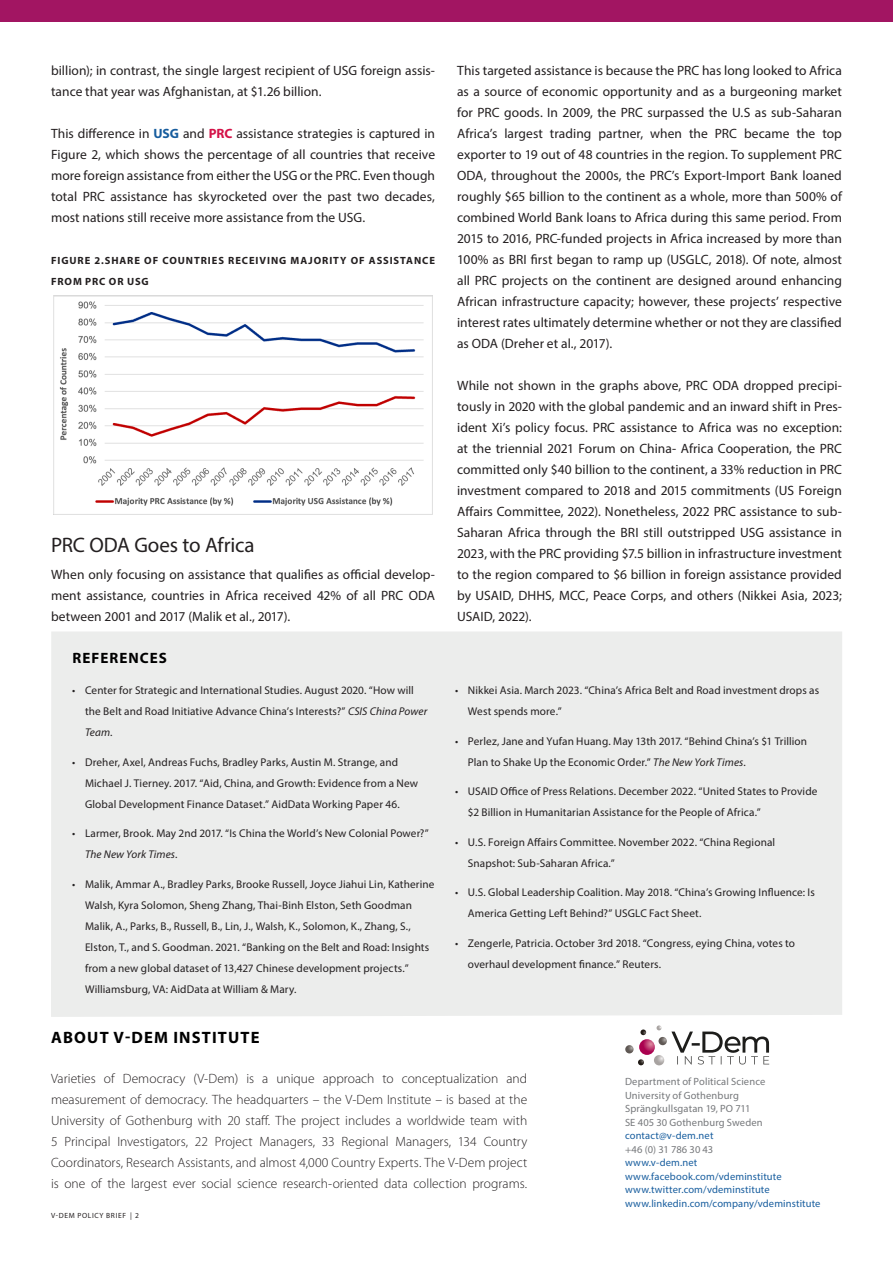
<style>
.page{position:relative;width:893px;height:1263px;background:#fff}
.page>*{position:absolute;margin:0;border:0;box-sizing:border-box;transform-origin:0 0}
.VD_bodytext{font:21px "Myriad Pro";letter-spacing:-.01em;color:#231f20}
.VD_headline_box{font:700 16.5px "Myriad Pro";letter-spacing:.07em;color:#000}
.VD_headline_box-2{font:700 15px "Myriad Pro";letter-spacing:.07em;color:#000}
.VD_bodytext-2{font:13.5px/21px "Myriad Pro";color:#231f20;text-align:justify}
.t1{font:300 13.5px/21px "Myriad Pro";color:#231f20;text-align:justify}
.t2{font:11.25px/21px "Myriad Pro";letter-spacing:.01em;color:#231f20}
.t3{font:10.5px "Myriad Pro";letter-spacing:.015em;color:#175d9e}
.t4{font:10.5px "Myriad Pro";letter-spacing:.01em;color:#76787b}
.VD_bodytext-3{font:700 10.5px/21px "Myriad Pro";letter-spacing:.085em;color:#231f20}
.t5{font:7.5px "Myriad Pro";letter-spacing:.09em;color:#231f20}
.s1{font-weight:700;color:#175d9e}
.s2{font-weight:700;color:#d41248}
.s3{font-style:italic}
</style>
<div class="page">
<div style="left:0;top:0;width:893px;height:21px;background:#a21562"></div>
<div style="left:51px;top:632px;width:791px;height:385px;background:#ecedec"></div>
<img style="left:54px;top:295px;width:379px;height:219px">
<svg style="left:625px;top:1025px;width:144px;height:40px"></svg>
<p class="VD_bodytext-2" style="left:51px;top:60px;width:386px">billion); in contrast, the single largest recipient of USG foreign assis&shy;tance that year was Afghanistan, at $1.26 billion.</p>
<p class="VD_bodytext-2" style="left:51px;top:123px;width:386px">This difference in <span class="s1">USG</span> and <span class="s2">PRC</span> assistance strategies is captured in Figure 2, which shows the percentage of all countries that receive more foreign assistance from either the USG or the PRC. Even though total PRC assistance has skyrocketed over the past two decades, most nations still receive more assistance from the USG.</p>
<p class="VD_bodytext-3" style="left:51px;top:250px;width:385px">FIGURE 2.SHARE OF COUNTRIES RECEIVING MAJORITY OF ASSISTANCE<br>FROM PRC OR USG</p>
<p class="VD_bodytext" style="left:51px;top:532px;width:205px">PRC ODA Goes to Africa</p>
<p class="VD_bodytext-2" style="left:51px;top:564px;width:386px">When only focusing on assistance that qualifies as official develop&shy;ment assistance, countries in Africa received 42% of all PRC ODA between 2001 and 2017 (Malik et al., 2017).</p>
<p class="VD_headline_box-2" style="left:72px;top:648px;width:96px">REFERENCES</p>
<p class="t2" style="left:85px;top:680px;width:344px;text-indent:-13px">• Center for Strategic and International Studies. August 2020. “How will the Belt and Road Initiative Advance China’s Interests?” <span class="s3">CSIS China Power<br>Team</span>.</p>
<p class="t2" style="left:85px;top:751px;width:335px;text-indent:-13px">• Dreher, Axel, Andreas Fuchs, Bradley Parks, Austin M. Strange, and<br>Michael J. Tierney. 2017. “Aid, China, and Growth: Evidence from a New<br>Global Development Finance Dataset.” AidData Working Paper 46.</p>
<p class="t2" style="left:85px;top:823px;width:345px;text-indent:-13px">• Larmer, Brook. May 2nd 2017. “Is China the World’s New Colonial Power?”<br><span class="s3">The New York Times</span>.</p>
<p class="t2" style="left:85px;top:873px;width:351px;text-indent:-13px">• Malik, Ammar A., Bradley Parks, Brooke Russell, Joyce Jiahui Lin, Katherine Walsh, Kyra Solomon, Sheng Zhang, Thai-Binh Elston, Seth Goodman Malik, A., Parks, B., Russell, B., Lin, J., Walsh, K., Solomon, K., Zhang, S., Elston, T., and S. Goodman. 2021. “Banking on the Belt and Road: Insights from a new global dataset of 13,427 Chinese development projects.” Williamsburg, VA: AidData at William &amp; Mary.</p>
<p class="VD_bodytext-2" style="left:457px;top:60px;width:386px">This targeted assistance is because the PRC has long looked to Africa as a source of economic opportunity and as a burgeoning market for PRC goods. In 2009, the PRC surpassed the U.S as sub-Saharan Africa’s largest trading partner, when the PRC became the top exporter to 19 out of 48 countries in the region. To supplement PRC ODA, throughout the 2000s, the PRC’s Export-Import Bank loaned roughly $65 billion to the continent as a whole, more than 500% of combined World Bank loans to Africa during this same period. From 2015 to 2016, PRC-funded projects in Africa increased by more than 100% as BRI first began to ramp up (USGLC, 2018). Of note, almost all PRC projects on the continent are designed around enhancing African infrastructure capacity; however, these projects’ respective interest rates ultimately determine whether or not they are classified as ODA (Dreher et al., 2017).</p>
<p class="VD_bodytext-2" style="left:457px;top:375px;width:386px">While not shown in the graphs above, PRC ODA dropped precipi&shy;tously in 2020 with the global pandemic and an inward shift in Pres&shy;ident Xi’s policy focus. PRC assistance to Africa was no exception: at the triennial 2021 Forum on China- Africa Cooperation, the PRC committed only $40 billion to the continent, a 33% reduction in PRC investment compared to 2018 and 2015 commitments (US Foreign Affairs Committee, 2022). Nonetheless, 2022 PRC assistance to sub-Saharan Africa through the BRI still outstripped USG assistance in 2023, with the PRC providing $7.5 billion in infrastructure investment to the region compared to $6 billion in foreign assistance provided by USAID, DHHS, MCC, Peace Corps, and others (Nikkei Asia, 2023; USAID, 2022).</p>
<p class="t2" style="left:468px;top:680px;width:353px;text-indent:-13px">• Nikkei Asia. March 2023. “China’s Africa Belt and Road investment drops as<br>West spends more.”</p>
<p class="t2" style="left:468px;top:730px;width:341px;text-indent:-13px">• Perlez, Jane and Yufan Huang. May 13th 2017. “Behind China’s $1 Trillion<br>Plan to Shake Up the Economic Order.” <span class="s3">The New York Times</span>.</p>
<p class="t2" style="left:468px;top:781px;width:351px;text-indent:-13px">• USAID Office of Press Relations. December 2022. “United States to Provide $2 Billion in Humanitarian Assistance for the People of Africa.”</p>
<p class="t2" style="left:468px;top:831px;width:309px;text-indent:-13px">• U.S. Foreign Affairs Committee. November 2022. “China Regional<br>Snapshot: Sub-Saharan Africa.”</p>
<p class="t2" style="left:468px;top:882px;width:348px;text-indent:-13px">• U.S. Global Leadership Coalition. May 2018. “China’s Growing Influence: Is<br>America Getting Left Behind?” USGLC Fact Sheet.</p>
<p class="t2" style="left:468px;top:932px;width:329px;text-indent:-13px">• Zengerle, Patricia. October 3rd 2018. “Congress, eying China, votes to overhaul development finance.” Reuters.</p>
<p class="VD_headline_box" style="left:51px;top:1027px;width:210px">ABOUT V-DEM INSTITUTE</p>
<p class="t1" style="left:51px;top:1068px;width:478px">Varieties of Democracy (V-Dem) is a unique approach to conceptualization and measurement of democracy. The headquarters – the V-Dem Institute – is based at the University of Gothenburg with 20 staff. The project includes a worldwide team with 5 Principal Investigators, 22 Project Managers, 33 Regional Managers, 134 Country Coordinators, Research Assistants, and almost 4,000 Country Experts. The V-Dem project is one of the largest ever social science research-oriented data collection programs.</p>
<p class="t5" style="left:51px;top:1211px;width:89px">V-DEM POLICY BRIEF | 2</p>
<p class="t4" style="left:625px;top:1075px;width:142px">Department of Political Science</p>
<p class="t4" style="left:625px;top:1088px;width:115px">University of Gothenburg</p>
<p class="t4" style="left:625px;top:1102px;width:127px">Sprängkullsgatan 19, PO 711</p>
<p class="t4" style="left:625px;top:1115px;width:139px">SE 405 30 Gothenburg Sweden</p>
<p class="t3" style="left:625px;top:1129px;width:90px">contact@v-dem.net</p>
<p class="t4" style="left:625px;top:1142px;width:90px">+46 (0) 31 786 30 43</p>
<p class="t3" style="left:625px;top:1156px;width:74px">www.v-dem.net</p>
<p class="t3" style="left:625px;top:1169px;width:158px">www.facebook.com/vdeminstitute</p>
<p class="t3" style="left:625px;top:1183px;width:146px">www.twitter.com/vdeminstitute</p>
<p class="t3" style="left:625px;top:1196px;width:197px">www.linkedin.com/company/vdeminstitute</p>
</div>
